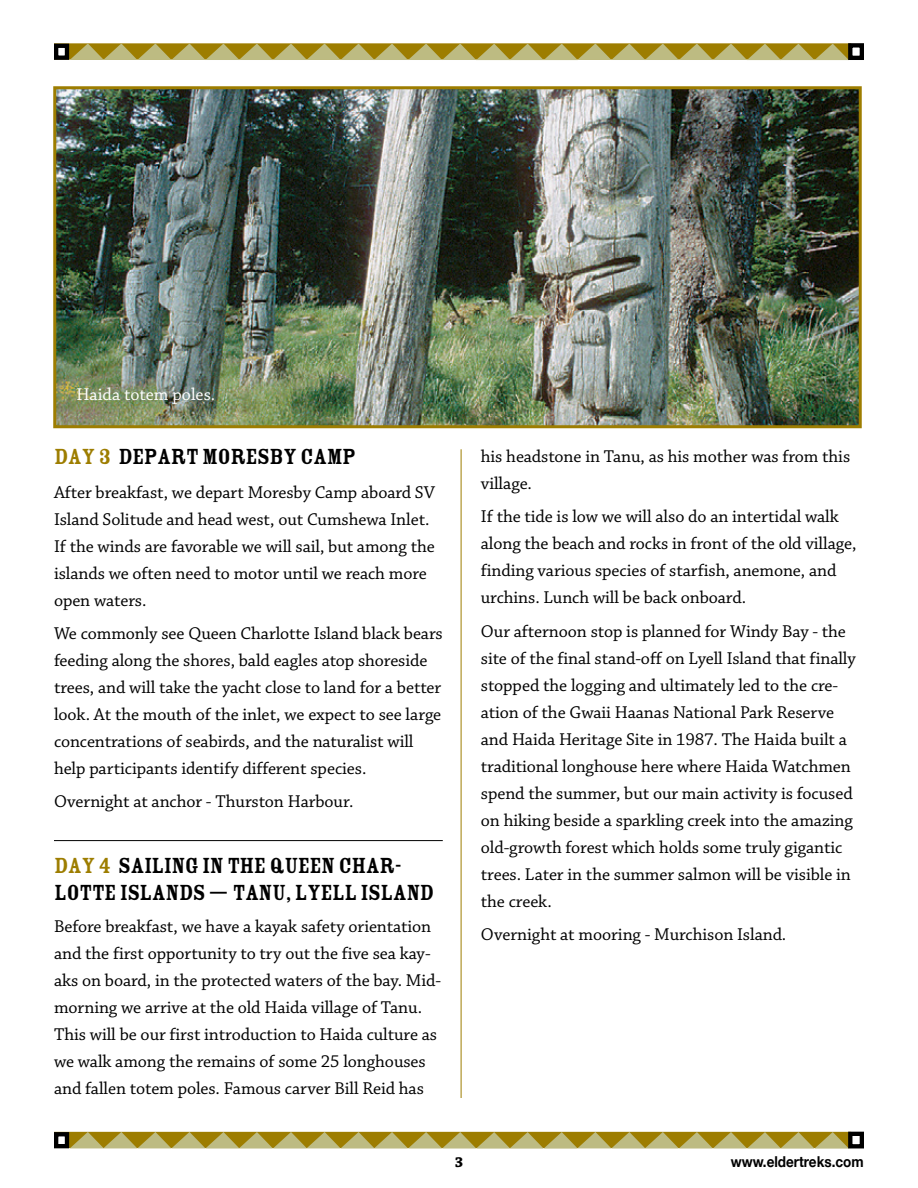
<style>
.page{position:relative;width:918px;height:1188px;background:#fff}
.page>*{position:absolute;margin:0;border:0;box-sizing:border-box;transform-origin:0 0}
.t1{font:24px/27px "Rosewood Std Fill";letter-spacing:-.03em;color:#000}
.t2{font:18px/27px "Chaparral Pro";letter-spacing:-.005em;color:#000}
.t3{font:18px "Chaparral Pro";color:#fff}
.t4{font:700 15px "Helvetica Neue";color:#000;scale:.9 1}
.t5{font:700 15px "Chaparral Pro";color:#000}
.s1{color:#9d7d00}
</style>
<div class="page">
<svg style="left:70px;top:1132px;width:779px;height:17px;background:#af9f46"></svg>
<div style="left:54px;top:1132px;width:15px;height:16px;border:4px solid #000"></div>
<div style="left:848px;top:1132px;width:16px;height:16px;border:4px solid #000"></div>
<svg style="left:70px;top:43px;width:778px;height:17px;background:#ae9d44"></svg>
<div style="left:54px;top:44px;width:15px;height:16px;border:4px solid #000"></div>
<div style="left:848px;top:43px;width:16px;height:17px;border:4px solid #000"></div>
<hr style="left:54px;top:840px;width:389px;height:1px;background:#000">
<hr style="left:461px;top:449px;width:1px;height:649px;background:#9d7d00">
<img style="left:57px;top:90px;width:801px;height:334px">
<div style="left:53px;top:86px;width:809px;height:342px;border:3px solid #9d7d00"></div>
<p class="t3" style="left:76px;top:385px;width:140px">Haida totem poles.</p>
<h1 class="t1" style="left:54px;top:443px;width:304px"><span class="s1">DAY 3</span> DEPART MORESBY CAMP</h1>
<p class="t2" style="left:54px;top:479px;width:383px">After breakfast, we depart Moresby Camp aboard SV Island Solitude and head west, out Cumshewa Inlet.<br>If the winds are favorable we will sail, but among the islands we often need to motor until we reach more open waters.</p>
<p class="t2" style="left:54px;top:621px;width:390px">We commonly see Queen Charlotte Island black bears feeding along the shores, bald eagles atop shoreside trees, and will take the yacht close to land for a better look. At the mouth of the inlet, we expect to see large concentrations of seabirds, and the naturalist will help participants identify different species.</p>
<p class="t2" style="left:54px;top:789px;width:301px">Overnight at anchor - Thurston Harbour.</p>
<h1 class="t1" style="left:54px;top:853px;width:382px"><span class="s1">DAY 4</span> SAILING IN THE QUEEN CHAR-<br>LOTTE ISLANDS — TANU, LYELL ISLAND</h1>
<p class="t2" style="left:54px;top:913px;width:389px">Before breakfast, we have a kayak safety orientation and the first opportunity to try out the five sea kay&shy;aks on board, in the protected waters of the bay. Mid&shy;morning we arrive at the old Haida village of Tanu.<br>This will be our first introduction to Haida culture as we walk among the remains of some 25 longhouses and fallen totem poles. Famous carver Bill Reid has</p>
<p class="t2" style="left:481px;top:443px;width:371px">his headstone in Tanu, as his mother was from this village.</p>
<p class="t2" style="left:481px;top:504px;width:377px">If the tide is low we will also do an intertidal walk along the beach and rocks in front of the old village, finding various species of starfish, anemone, and urchins. Lunch will be back onboard.</p>
<p class="t2" style="left:481px;top:618px;width:376px">Our afternoon stop is planned for Windy Bay - the site of the final stand-off on Lyell Island that finally stopped the logging and ultimately led to the cre&shy;ation of the Gwaii Haanas National Park Reserve and Haida Heritage Site in 1987. The Haida built a traditional longhouse here where Haida Watchmen spend the summer, but our main activity is focused on hiking beside a sparkling creek into the amazing old-growth forest which holds some truly gigantic trees. Later in the summer salmon will be visible in the creek.</p>
<p class="t2" style="left:481px;top:922px;width:307px">Overnight at mooring - Murchison Island.</p>
<p class="t5" style="left:455px;top:1154px;width:10px">3</p>
<p class="t4" style="left:731px;top:1150px;width:149px">www.eldertreks.com</p>
</div>
